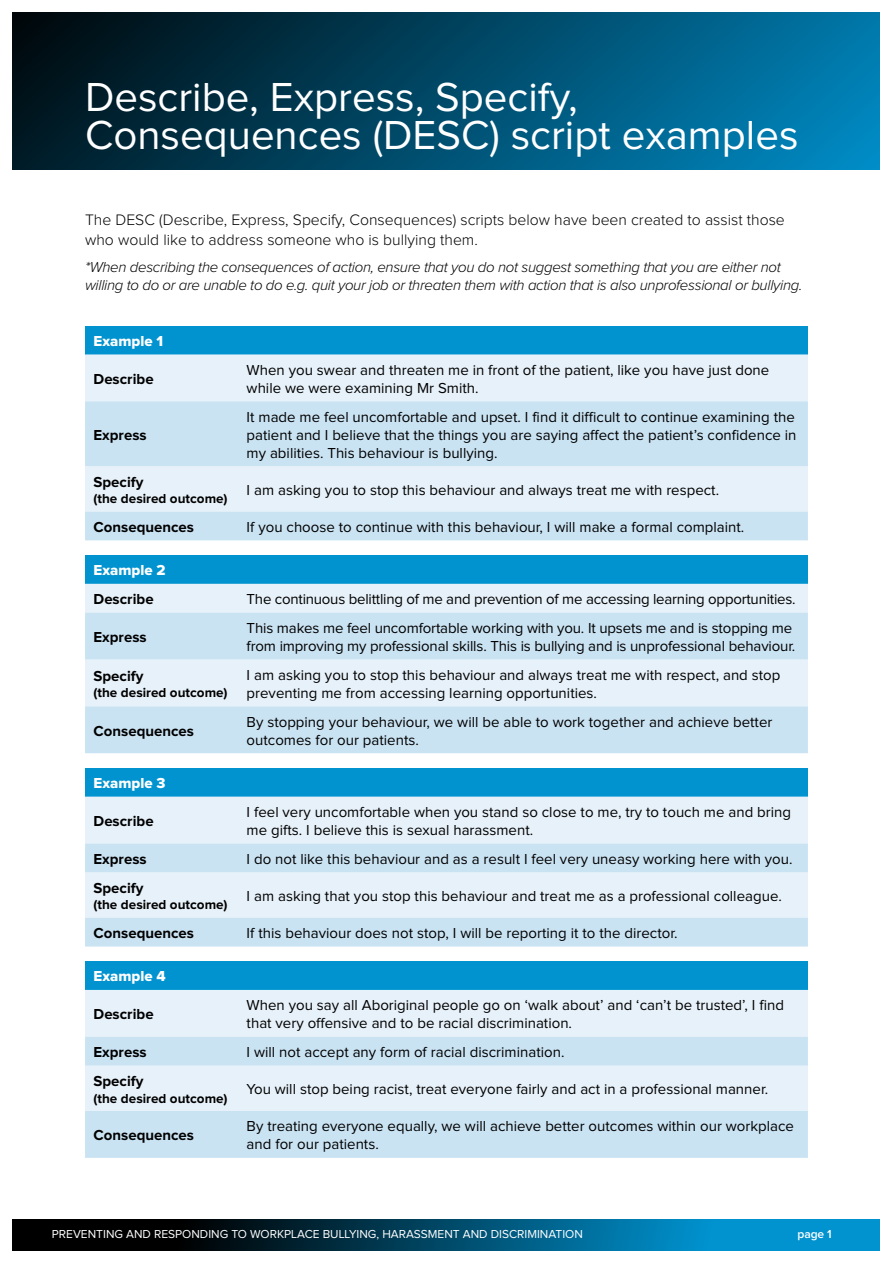
<style>
.page{position:relative;width:893px;height:1263px;background:#fff}
.page>*{position:absolute;margin:0;border:0;box-sizing:border-box;transform-origin:0 0}
.t1{font:42px/37.5px "Proxima Nova";color:#fff}
.t2{font:300 15.75px/20.2px "Proxima Nova";color:#000}
.t3{font:15px/18px "Proxima Nova";color:#000}
.t4{font:italic 300 15px/18px "Proxima Nova";letter-spacing:-.02em;color:#000}
.t5{font:700 15px "Proxima Nova";color:#000}
.t6{font:15px "Proxima Nova Extrabld";color:#fff}
.t7{font:700 13.5px "Proxima Nova";color:#000}
.t8{font:12px "Proxima Nova";color:#fff}
.t9{font:600 12px "Proxima Nova";color:#fff}
</style>
<div class="page">
<svg style="left:13px;top:1219px;width:867px;height:31px;background:#004967"></svg>
<svg style="left:13px;top:13px;width:867px;height:157px;background:#004866"></svg>
<div style="left:85px;top:326px;width:723px;height:28px;background:#0093d0"></div>
<div style="left:85px;top:354px;width:723px;height:47px;background:#e7f1f9"></div>
<svg style="left:85px;top:401px;width:723px;height:139px;background:#d3e7f4"></svg>
<div style="left:85px;top:555px;width:723px;height:29px;background:#0093d0"></div>
<div style="left:85px;top:584px;width:723px;height:29px;background:#e7f1f9"></div>
<svg style="left:85px;top:613px;width:723px;height:140px;background:#d3e7f5"></svg>
<div style="left:85px;top:768px;width:723px;height:29px;background:#0093d0"></div>
<div style="left:85px;top:797px;width:723px;height:46px;background:#e7f1f9"></div>
<svg style="left:85px;top:843px;width:723px;height:103px;background:#d7e9f5"></svg>
<div style="left:85px;top:961px;width:723px;height:29px;background:#0093d0"></div>
<div style="left:85px;top:990px;width:723px;height:47px;background:#e7f1f9"></div>
<svg style="left:85px;top:1037px;width:723px;height:121px;background:#d4e8f5"></svg>
<h1 class="t1" style="left:85px;top:80px;width:715px">Describe, Express, Specify,<br>Consequences (DESC) script examples</h1>
<p class="t2" style="left:85px;top:210px;width:701px">The DESC (Describe, Express, Specify, Consequences) scripts below have been created to assist those who would like to address someone who is bullying them.</p>
<p class="t4" style="left:85px;top:257px;width:719px">*When describing the consequences of action, ensure that you do not suggest something that you are either not willing to do or are unable to do e.g. quit your job or threaten them with action that is also unprofessional or bullying.</p>
<p class="t6" style="left:94px;top:330px;width:71px">Example 1</p>
<p class="t5" style="left:94px;top:370px;width:62px">Describe</p>
<p class="t3" style="left:247px;top:361px;width:524px">When you swear and threaten me in front of the patient, like you have just done while we were examining Mr Smith.</p>
<p class="t5" style="left:94px;top:426px;width:55px">Express</p>
<p class="t3" style="left:247px;top:408px;width:551px;text-align:justify">It made me feel uncomfortable and upset. I find it difficult to continue examining the patient and I believe that the things you are saying affect the patient’s confidence in my abilities. This behaviour is bullying.</p>
<p class="t5" style="left:94px;top:473px;width:52px">Specify</p>
<p class="t7" style="left:94px;top:491px;width:136px">(the desired outcome)</p>
<p class="t3" style="left:247px;top:481px;width:474px">I am asking you to stop this behaviour and always treat me with respect.</p>
<p class="t5" style="left:94px;top:518px;width:102px">Consequences</p>
<p class="t3" style="left:247px;top:518px;width:499px">If you choose to continue with this behaviour, I will make a formal complaint.</p>
<p class="t6" style="left:94px;top:559px;width:74px">Example 2</p>
<p class="t5" style="left:94px;top:590px;width:62px">Describe</p>
<p class="t3" style="left:247px;top:590px;width:550px">The continuous belittling of me and prevention of me accessing learning opportunities.</p>
<p class="t5" style="left:94px;top:628px;width:55px">Express</p>
<p class="t3" style="left:247px;top:619px;width:550px">This makes me feel uncomfortable working with you. It upsets me and is stopping me from improving my professional skills. This is bullying and is unprofessional behaviour.</p>
<p class="t5" style="left:94px;top:667px;width:52px">Specify</p>
<p class="t7" style="left:94px;top:685px;width:136px">(the desired outcome)</p>
<p class="t3" style="left:247px;top:666px;width:535px">I am asking you to stop this behaviour and always treat me with respect, and stop preventing me from accessing learning opportunities.</p>
<p class="t5" style="left:94px;top:722px;width:102px">Consequences</p>
<p class="t3" style="left:247px;top:713px;width:527px">By stopping your behaviour, we will be able to work together and achieve better outcomes for our patients.</p>
<p class="t6" style="left:94px;top:772px;width:73px">Example 3</p>
<p class="t5" style="left:94px;top:812px;width:62px">Describe</p>
<p class="t3" style="left:247px;top:803px;width:546px">I feel very uncomfortable when you stand so close to me, try to touch me and bring me gifts. I believe this is sexual harassment.</p>
<p class="t5" style="left:94px;top:850px;width:55px">Express</p>
<p class="t3" style="left:247px;top:850px;width:547px">I do not like this behaviour and as a result I feel very uneasy working here with you.</p>
<p class="t5" style="left:94px;top:879px;width:52px">Specify</p>
<p class="t7" style="left:94px;top:897px;width:136px">(the desired outcome)</p>
<p class="t3" style="left:247px;top:887px;width:537px">I am asking that you stop this behaviour and treat me as a professional colleague.</p>
<p class="t5" style="left:94px;top:924px;width:102px">Consequences</p>
<p class="t3" style="left:247px;top:924px;width:432px">If this behaviour does not stop, I will be reporting it to the director.</p>
<p class="t6" style="left:94px;top:965px;width:74px">Example 4</p>
<p class="t5" style="left:94px;top:1006px;width:62px">Describe</p>
<p class="t3" style="left:247px;top:997px;width:539px">When you say all Aboriginal people go on ‘walk about’ and ‘can’t be trusted’, I find that very offensive and to be racial discrimination.</p>
<p class="t5" style="left:94px;top:1043px;width:55px">Express</p>
<p class="t3" style="left:247px;top:1043px;width:319px">I will not accept any form of racial discrimination.</p>
<p class="t5" style="left:94px;top:1072px;width:52px">Specify</p>
<p class="t7" style="left:94px;top:1090px;width:136px">(the desired outcome)</p>
<p class="t3" style="left:247px;top:1080px;width:523px">You will stop being racist, treat everyone fairly and act in a professional manner.</p>
<p class="t5" style="left:94px;top:1127px;width:102px">Consequences</p>
<p class="t3" style="left:247px;top:1118px;width:549px">By treating everyone equally, we will achieve better outcomes within our workplace and for our patients.</p>
<p class="t8" style="left:52px;top:1227px;width:532px">PREVENTING AND RESPONDING TO WORKPLACE BULLYING, HARASSMENT AND DISCRIMINATION</p>
<p class="t9" style="left:798px;top:1227px;width:36px">page 1</p>
</div>
